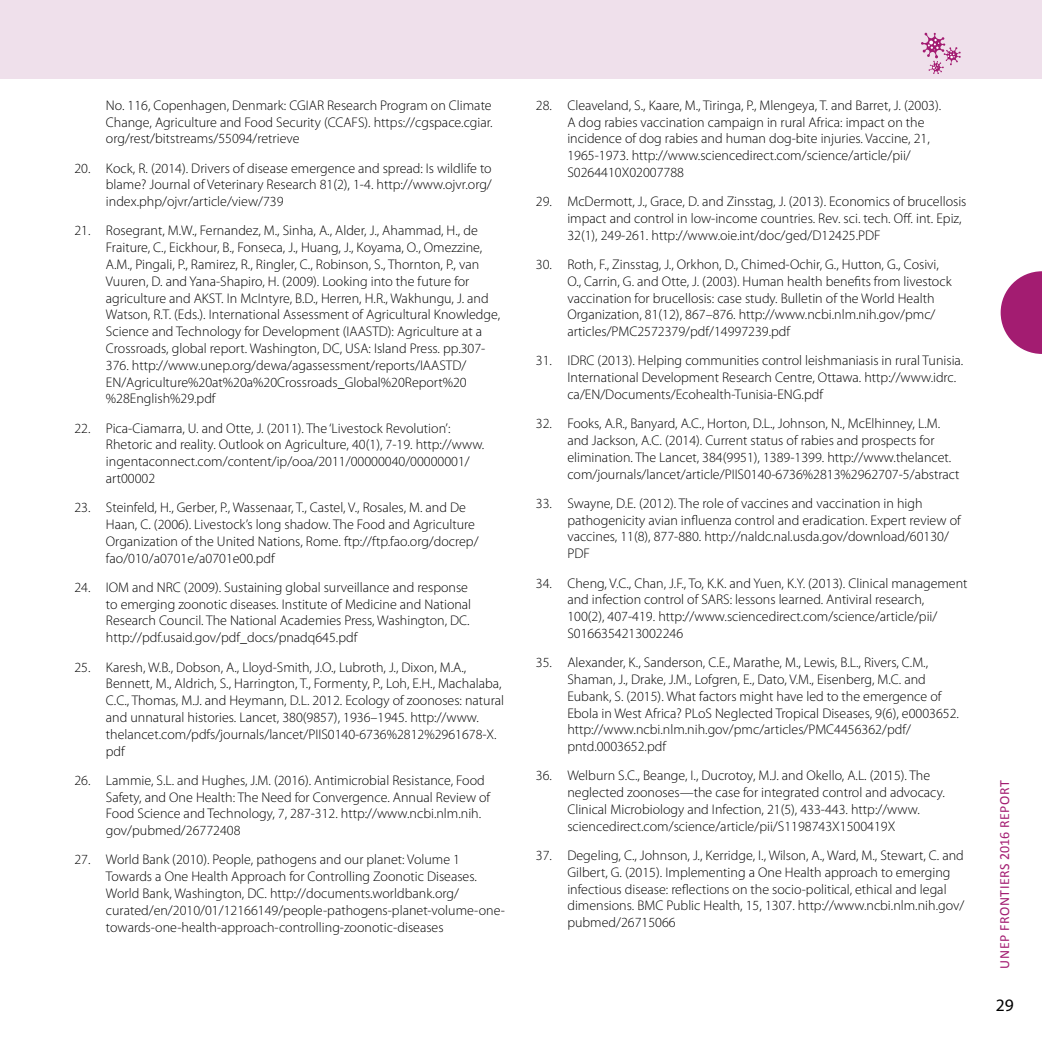
<style>
.page{position:relative;width:1042px;height:1042px;background:#fff}
.page>*{position:absolute;margin:0;border:0;box-sizing:border-box;transform-origin:0 0}
.t1{font:17.5px "Myriad Pro";color:#000}
.t2{font:300 14px/16.8px "Myriad Pro";color:#000}
.t3{font:14px "Calibri";letter-spacing:.04em;color:#a31c71}
</style>
<div class="page">
<div style="left:0;top:0;width:1042px;height:79px;background:#efe0eb"></div>
<svg style="left:921px;top:33px;width:40px;height:41px"></svg>
<svg style="left:1000px;top:271px;width:42px;height:83px"></svg>
<p class="t2" style="left:106px;top:97px;width:388px;text-align:justify">No. 116, Copenhagen, Denmark: CGIAR Research Program on Climate Change, Agriculture and Food Security (CCAFS). https://cgspace.cgiar. org/rest/bitstreams/55094/retrieve</p>
<p class="t2" style="left:106px;top:159px;width:387px;text-align:justify;text-indent:-32px">20. Kock, R. (2014). Drivers of disease emergence and spread: Is wildlife to blame? Journal of Veterinary Research 81(2), 1-4. http://www.ojvr.org/ index.php/ojvr/article/view/739</p>
<p class="t2" style="left:106px;top:222px;width:396px;text-indent:-32px">21. Rosegrant, M.W., Fernandez, M., Sinha, A., Alder, J., Ahammad, H., de Fraiture, C., Eickhour, B., Fonseca, J., Huang, J., Koyama, O., Omezzine, A.M., Pingali, P., Ramirez, R., Ringler, C., Robinson, S., Thornton, P., van Vuuren, D. and Yana-Shapiro, H. (2009). Looking into the future for agriculture and AKST. In McIntyre, B.D., Herren, H.R., Wakhungu, J. and Watson, R.T. (Eds.). International Assessment of Agricultural Knowledge, Science and Technology for Development (IAASTD): Agriculture at a Crossroads, global report. Washington, DC, USA: Island Press. pp.307- 376. http://www.unep.org/dewa/agassessment/reports/IAASTD/ EN/Agriculture%20at%20a%20Crossroads_Global%20Report%20 %28English%29.pdf</p>
<p class="t2" style="left:106px;top:419px;width:380px;text-indent:-32px">22. Pica-Ciamarra, U. and Otte, J. (2011). The ‘Livestock Revolution’:<br>Rhetoric and reality. Outlook on Agriculture, 40(1), 7-19. http://www. ingentaconnect.com/content/ip/ooa/2011/00000040/00000001/ art00002</p>
<p class="t2" style="left:106px;top:499px;width:374px;text-indent:-32px">23. Steinfeld, H., Gerber, P., Wassenaar, T., Castel, V., Rosales, M. and De Haan, C. (2006). Livestock’s long shadow. The Food and Agriculture Organization of the United Nations, Rome. ftp://ftp.fao.org/docrep/ fao/010/a0701e/a0701e00.pdf</p>
<p class="t2" style="left:106px;top:579px;width:367px;text-indent:-32px">24. IOM and NRC (2009). Sustaining global surveillance and response to emerging zoonotic diseases. Institute of Medicine and National Research Council. The National Academies Press, Washington, DC. http://pdf.usaid.gov/pdf_docs/pnadq645.pdf</p>
<p class="t2" style="left:106px;top:658px;width:400px;text-indent:-32px">25. Karesh, W.B., Dobson, A., Lloyd-Smith, J.O., Lubroth, J., Dixon, M.A., Bennett, M., Aldrich, S., Harrington, T., Formenty, P., Loh, E.H., Machalaba, C.C., Thomas, M.J. and Heymann, D.L. 2012. Ecology of zoonoses: natural and unnatural histories. Lancet, 380(9857), 1936–1945. http://www. thelancet.com/pdfs/journals/lancet/PIIS0140-6736%2812%2961678-X. pdf</p>
<p class="t2" style="left:106px;top:771px;width:386px;text-indent:-32px">26. Lammie, S.L. and Hughes, J.M. (2016). Antimicrobial Resistance, Food Safety, and One Health: The Need for Convergence. Annual Review of Food Science and Technology, 7, 287-312. http://www.ncbi.nlm.nih. gov/pubmed/26772408</p>
<p class="t2" style="left:106px;top:851px;width:401px;text-indent:-32px">27. World Bank (2010). People, pathogens and our planet: Volume 1<br>Towards a One Health Approach for Controlling Zoonotic Diseases.<br>World Bank, Washington, DC. http://documents.worldbank.org/ curated/en/2010/01/12166149/people-pathogens-planet-volume-one&shy;towards-one-health-approach-controlling-zoonotic-diseases</p>
<p class="t2" style="left:567px;top:97px;width:375px;text-indent:-32px">28. Cleaveland, S., Kaare, M., Tiringa, P., Mlengeya, T. and Barret, J. (2003).<br>A dog rabies vaccination campaign in rural Africa: impact on the incidence of dog rabies and human dog-bite injuries. Vaccine, 21, 1965-1973. http://www.sciencedirect.com/science/article/pii/ S0264410X02007788</p>
<p class="t2" style="left:567px;top:193px;width:401px;text-indent:-32px">29. McDermott, J., Grace, D. and Zinsstag, J. (2013). Economics of brucellosis impact and control in low-income countries. Rev. sci. tech. Off. int. Epiz,<br>32(1), 249-261. http://www.oie.int/doc/ged/D12425.PDF</p>
<p class="t2" style="left:567px;top:256px;width:386px;text-indent:-32px">30. Roth, F., Zinsstag, J., Orkhon, D., Chimed-Ochir, G., Hutton, G., Cosivi, O., Carrin, G. and Otte, J. (2003). Human health benefits from livestock vaccination for brucellosis: case study. Bulletin of the World Health Organization, 81(12), 867–876. http://www.ncbi.nlm.nih.gov/pmc/ articles/PMC2572379/pdf/14997239.pdf</p>
<p class="t2" style="left:567px;top:352px;width:397px;text-indent:-32px">31. IDRC (2013). Helping communities control leishmaniasis in rural Tunisia.<br>International Development Research Centre, Ottawa. http://www.idrc. ca/EN/Documents/Ecohealth-Tunisia-ENG.pdf</p>
<p class="t2" style="left:567px;top:415px;width:394px;text-indent:-32px">32. Fooks, A.R., Banyard, A.C., Horton, D.L., Johnson, N., McElhinney, L.M. and Jackson, A.C. (2014). Current status of rabies and prospects for elimination. The Lancet, 384(9951), 1389-1399. http://www.thelancet. com/journals/lancet/article/PIIS0140-6736%2813%2962707-5/abstract</p>
<p class="t2" style="left:567px;top:495px;width:395px;text-indent:-32px">33. Swayne, D.E. (2012). The role of vaccines and vaccination in high pathogenicity avian influenza control and eradication. Expert review of vaccines, 11(8), 877-880. http://naldc.nal.usda.gov/download/60130/ PDF</p>
<p class="t2" style="left:567px;top:574px;width:402px;text-indent:-32px">34. Cheng, V.C., Chan, J.F., To, K.K. and Yuen, K.Y. (2013). Clinical management and infection control of SARS: lessons learned. Antiviral research,<br>100(2), 407-419. http://www.sciencedirect.com/science/article/pii/ S0166354213002246</p>
<p class="t2" style="left:567px;top:654px;width:393px;text-indent:-32px">35. Alexander, K., Sanderson, C.E., Marathe, M., Lewis, B.L., Rivers, C.M., Shaman, J., Drake, J.M., Lofgren, E., Dato, V.M., Eisenberg, M.C. and Eubank, S. (2015). What factors might have led to the emergence of Ebola in West Africa? PLoS Neglected Tropical Diseases, 9(6), e0003652. http://www.ncbi.nlm.nih.gov/pmc/articles/PMC4456362/pdf/ pntd.0003652.pdf</p>
<p class="t2" style="left:567px;top:767px;width:379px;text-indent:-32px">36. Welburn S.C., Beange, I., Ducrotoy, M.J. and Okello, A.L. (2015). The neglected zoonoses—the case for integrated control and advocacy.<br>Clinical Microbiology and Infection, 21(5), 433-443. http://www. sciencedirect.com/science/article/pii/S1198743X1500419X</p>
<p class="t2" style="left:567px;top:847px;width:398px;text-indent:-32px">37. Degeling, C., Johnson, J., Kerridge, I., Wilson, A., Ward, M., Stewart, C. and Gilbert, G. (2015). Implementing a One Health approach to emerging infectious disease: reflections on the socio-political, ethical and legal dimensions. BMC Public Health, 15, 1307. http://www.ncbi.nlm.nih.gov/ pubmed/26715066</p>
<p class="t3" style="left:995px;top:968px;width:190px;rotate:-90deg">UNEP FRONTIERS 2016 REPORT</p>
<p class="t1" style="left:996px;top:994px;width:19px">29</p>
</div>
